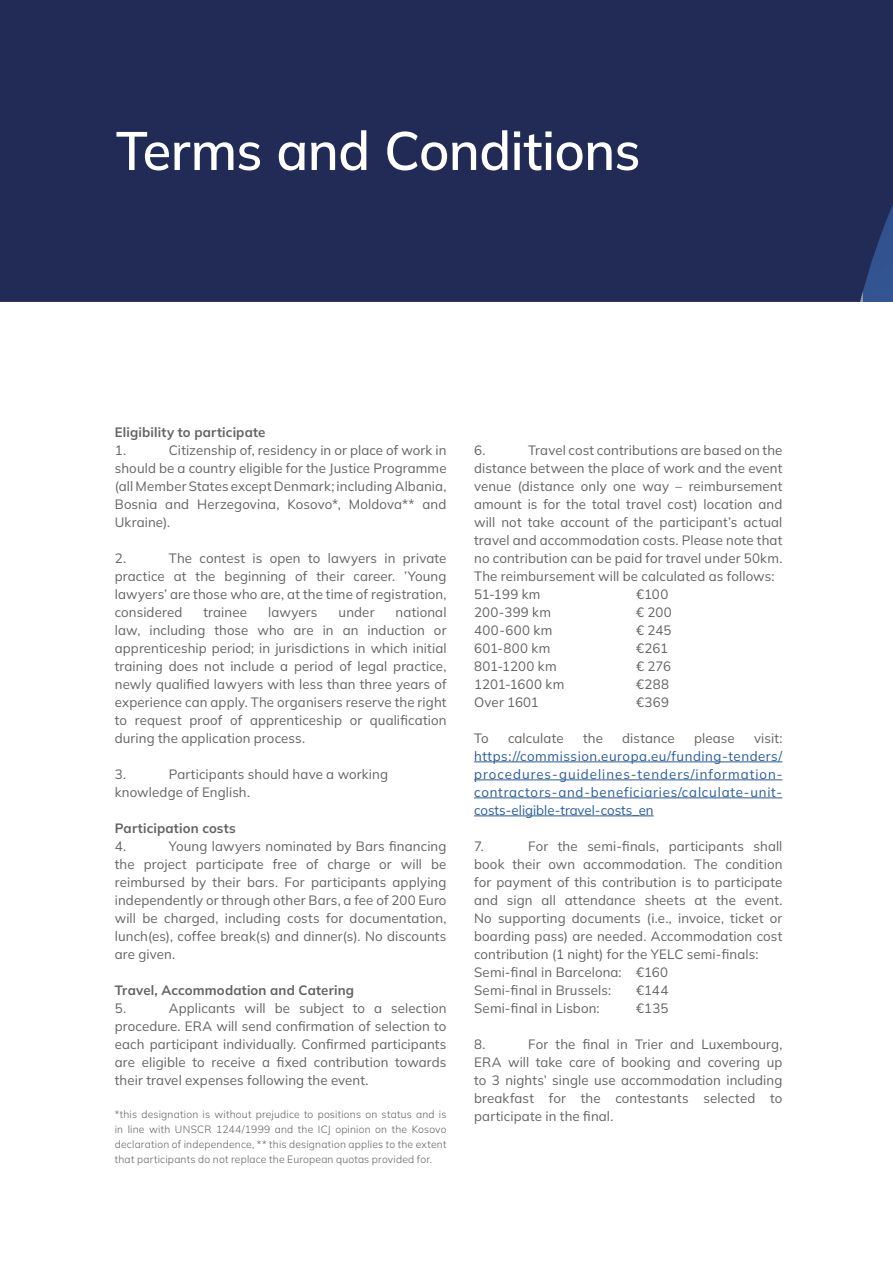
<style>
.page{position:relative;width:893px;height:1263px;background:#fff}
.page>*{position:absolute;margin:0;border:0;box-sizing:border-box;transform-origin:0 0}
.t1{font:600 54px "Mulish";letter-spacing:-.01em;color:#fff}
.t2{font:13.5px/18px "Mulish";letter-spacing:.01em;color:#646261;text-align:justify}
.t3{font:13.5px/18px "Mulish";color:#275b9b;text-align:justify}
.t4{font:700 13.5px "Mulish";letter-spacing:.015em;color:#646261}
.t5{font:300 10.5px/15px "Mulish";letter-spacing:.02em;color:#646261;text-align:justify}
</style>
<div class="page">
<div style="left:0;top:0;width:893px;height:302px;background:#212b55"></div>
<hr style="left:474px;top:761px;width:308px;height:1px;background:#275b9b">
<hr style="left:474px;top:779px;width:308px;height:1px;background:#275b9b">
<hr style="left:474px;top:797px;width:308px;height:1px;background:#275b9b">
<hr style="left:474px;top:815px;width:180px;height:1px;background:#275b9b">
<h1 class="t1" style="left:116px;top:114px;width:526px">Terms and Conditions</h1>
<p class="t4" style="left:115px;top:423px;width:152px">Eligibility to participate</p>
<p class="t2" style="left:115px;top:440px;width:13px">1.</p>
<p class="t2" style="left:115px;top:440px;width:333px;text-indent:54px">Citizenship of, residency in or place of work in should be a country eligible for the Justice Programme (all Member States except Denmark; including Albania, Bosnia and Herzegovina, Kosovo*, Moldova** and Ukraine).</p>
<p class="t2" style="left:115px;top:548px;width:13px">2.</p>
<p class="t2" style="left:115px;top:548px;width:333px;text-indent:54px">The contest is open to lawyers in private practice at the beginning of their career. ’Young lawyers’ are those who are, at the time of registration, considered</p>
<p class="t2" style="left:115px;top:602px;width:333px;text-indent:281px">national law, including those who are in an induction or apprenticeship period; in jurisdictions in which initial training does not include a period of legal practice, newly qualified lawyers with less than three years of experience can apply. The organisers reserve the right to request proof of apprenticeship or qualification during the application process.</p>
<p class="t2" style="left:115px;top:764px;width:13px">3.</p>
<p class="t2" style="left:203px;top:602px;width:45px">trainee</p>
<p class="t2" style="left:268px;top:602px;width:51px">lawyers</p>
<p class="t2" style="left:339px;top:602px;width:37px">under</p>
<p class="t2" style="left:115px;top:764px;width:275px;text-indent:54px">Participants should have a working knowledge of English.</p>
<p class="t4" style="left:115px;top:819px;width:123px">Participation costs</p>
<p class="t2" style="left:115px;top:836px;width:13px">4.</p>
<p class="t2" style="left:115px;top:836px;width:333px;text-indent:54px">Young lawyers nominated by Bars financing the project participate free of charge or will be reimbursed by their bars. For participants applying independently or through other Bars, a fee of 200 Euro will be charged, including costs for documentation, lunch(es), coffee break(s) and dinner(s). No discounts are given.</p>
<p class="t4" style="left:115px;top:981px;width:241px">Travel, Accommodation and Catering</p>
<p class="t2" style="left:115px;top:998px;width:13px">5.</p>
<p class="t2" style="left:115px;top:998px;width:333px;text-indent:54px">Applicants will be subject to a selection procedure. ERA will send confirmation of selection to each participant individually. Confirmed participants are eligible to receive a fixed contribution towards their travel expenses following the event.</p>
<p class="t5" style="left:115px;top:1106px;width:333px">*this designation is without prejudice to positions on status and is in line with UNSCR 1244/1999 and the ICJ opinion on the Kosovo declaration of independence, ** this designation applies to the extent that participants do not replace the European quotas provided for.</p>
<p class="t2" style="left:474px;top:440px;width:310px;text-align:left;text-indent:54px">Travel cost contributions are based on the distance between the place of work and the event venue (distance only one way – reimbursement amount is for the total travel cost) location and will not take account of the participant’s actual travel and accommodation costs. Please note that no contribution can be paid for travel under 50km.<br>The reimbursement will be calculated as follows:<br>51-199 km</p>
<p class="t2" style="left:474px;top:440px;width:13px">6.</p>
<p class="t2" style="left:636px;top:584px;width:34px">€100</p>
<p class="t2" style="left:474px;top:602px;width:78px">200-399 km</p>
<p class="t2" style="left:636px;top:602px;width:37px">€ 200</p>
<p class="t2" style="left:474px;top:620px;width:80px">400-600 km</p>
<p class="t2" style="left:636px;top:620px;width:37px">€ 245</p>
<p class="t2" style="left:474px;top:638px;width:78px">601-800 km</p>
<p class="t2" style="left:636px;top:638px;width:33px">€261</p>
<p class="t2" style="left:474px;top:656px;width:84px">801-1200 km</p>
<p class="t2" style="left:636px;top:656px;width:36px">€ 276</p>
<p class="t2" style="left:474px;top:674px;width:92px">1201-1600 km</p>
<p class="t2" style="left:636px;top:674px;width:34px">€288</p>
<p class="t2" style="left:474px;top:692px;width:66px">Over 1601</p>
<p class="t2" style="left:636px;top:692px;width:34px">€369</p>
<p class="t2" style="left:474px;top:728px;width:16px">To</p>
<p class="t2" style="left:508px;top:728px;width:57px">calculate</p>
<p class="t2" style="left:583px;top:728px;width:21px">the</p>
<p class="t2" style="left:622px;top:728px;width:54px">distance</p>
<p class="t2" style="left:694px;top:728px;width:42px">please</p>
<p class="t2" style="left:754px;top:728px;width:30px">visit:</p>
<p class="t3" style="left:474px;top:746px;width:310px">https://commission.europa.eu/funding-tenders/ procedures-guidelines-tenders/information&shy;contractors-and-beneficiaries/calculate-unit&shy;costs-eligible-travel-costs_en</p>
<p class="t2" style="left:474px;top:836px;width:11px">7.</p>
<p class="t2" style="left:474px;top:836px;width:310px;text-align:left;text-indent:54px">For the semi-finals, participants shall book their own accommodation. The condition for payment of this contribution is to participate and sign all attendance sheets at the event.<br>No supporting documents (i.e., invoice, ticket or boarding pass) are needed. Accommodation cost contribution (1 night) for the YELC semi-finals:<br>Semi-final in Barcelona: €160<br>Semi-final in Brussels:</p>
<p class="t2" style="left:636px;top:980px;width:34px">€144</p>
<p class="t2" style="left:474px;top:998px;width:127px">Semi-final in Lisbon:</p>
<p class="t2" style="left:636px;top:998px;width:34px">€135</p>
<p class="t2" style="left:474px;top:1034px;width:13px">8.</p>
<p class="t2" style="left:474px;top:1034px;width:310px;text-indent:54px">For the final in Trier and Luxembourg, ERA will take care of booking and covering up to 3 nights’ single use accommodation including breakfast for the contestants selected to participate in the final.</p>
</div>
